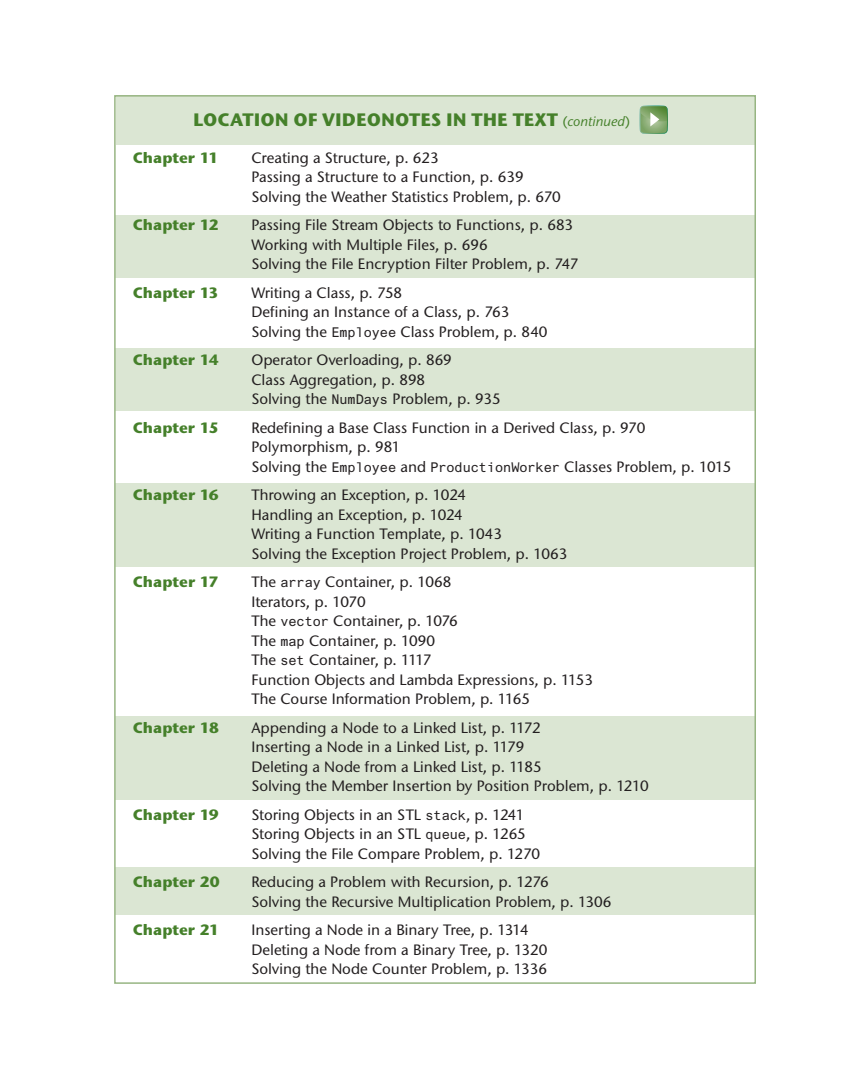
<style>
.page{position:relative;width:864px;height:1080px;background:#fff}
.page>*{position:absolute;margin:0;border:0;box-sizing:border-box;transform-origin:0 0}
.t1{font:700 18px "Stone Sans ITC Std";color:#45802a}
.t2{font:500 15px/19.5px "Stone Sans ITC Std";color:#231f20}
.t3{font:700 15px "Stone Sans ITC Std";color:#45802a}
.s1{font-weight:500;font-size:13.5px}
.s2{font-weight:500;font-style:italic;font-size:13.5px}
.s3{font-family:"Arial Mono MT Pro";font-weight:400;font-size:13.5px}
</style>
<div class="page">
<div style="left:115px;top:867px;width:640px;height:48px;background:#dbe6d3"></div>
<div style="left:115px;top:716px;width:640px;height:83px;background:#dbe6d3"></div>
<div style="left:115px;top:483px;width:640px;height:84px;background:#dbe6d3"></div>
<div style="left:115px;top:348px;width:640px;height:63px;background:#dbe6d3"></div>
<div style="left:115px;top:215px;width:640px;height:63px;background:#dbe6d3"></div>
<div style="left:116px;top:95px;width:639px;height:49px;background:#dbe6d3"></div>
<svg style="left:640px;top:106px;width:28px;height:28px"></svg>
<p class="t1" style="left:193px;top:108px;width:438px">LOCATION OF VIDEONOTES IN THE TEXT <span class="s1">(</span><span class="s2">continued</span><span class="s1">)</span></p>
<p class="t3" style="left:133px;top:148px;width:87px">Chapter 11</p>
<p class="t2" style="left:251px;top:148px;width:311px">Creating a Structure, p. 623<br>Passing a Structure to a Function, p. 639<br>Solving the Weather Statistics Problem, p. 670</p>
<p class="t3" style="left:133px;top:215px;width:87px">Chapter 12</p>
<p class="t2" style="left:251px;top:215px;width:328px">Passing File Stream Objects to Functions, p. 683<br>Working with Multiple Files, p. 696<br>Solving the File Encryption Filter Problem, p. 747</p>
<p class="t3" style="left:133px;top:283px;width:87px">Chapter 13</p>
<p class="t2" style="left:251px;top:283px;width:298px">Writing a Class, p. 758<br>Defining an Instance of a Class, p. 763<br>Solving the <span class="s3">Employee</span> Class Problem, p. 840</p>
<p class="t3" style="left:133px;top:350px;width:87px">Chapter 14</p>
<p class="t2" style="left:251px;top:350px;width:251px">Operator Overloading, p. 869<br>Class Aggregation, p. 898<br>Solving the <span class="s3">NumDays</span> Problem, p. 935</p>
<p class="t3" style="left:133px;top:418px;width:87px">Chapter 15</p>
<p class="t2" style="left:251px;top:418px;width:481px">Redefining a Base Class Function in a Derived Class, p. 970<br>Polymorphism, p. 981<br>Solving the <span class="s3">Employee</span> and <span class="s3">ProductionWorker</span> Classes Problem, p. 1015</p>
<p class="t3" style="left:133px;top:485px;width:88px">Chapter 16</p>
<p class="t2" style="left:251px;top:485px;width:317px">Throwing an Exception, p. 1024<br>Handling an Exception, p. 1024<br>Writing a Function Template, p. 1043<br>Solving the Exception Project Problem, p. 1063</p>
<p class="t3" style="left:133px;top:572px;width:87px">Chapter 17</p>
<p class="t2" style="left:251px;top:572px;width:343px">The <span class="s3">array</span> Container, p. 1068<br>Iterators, p. 1070<br>The <span class="s3">vector</span> Container, p. 1076<br>The <span class="s3">map</span> Container, p. 1090<br>The <span class="s3">set</span> Container, p. 1117<br>Function Objects and Lambda Expressions, p. 1153<br>The Course Information Problem, p. 1165</p>
<p class="t3" style="left:133px;top:718px;width:88px">Chapter 18</p>
<p class="t2" style="left:251px;top:718px;width:399px">Appending a Node to a Linked List, p. 1172<br>Inserting a Node in a Linked List, p. 1179<br>Deleting a Node from a Linked List, p. 1185<br>Solving the Member Insertion by Position Problem, p. 1210</p>
<p class="t3" style="left:133px;top:805px;width:88px">Chapter 19</p>
<p class="t2" style="left:251px;top:805px;width:290px">Storing Objects in an STL <span class="s3">stack</span>, p. 1241<br>Storing Objects in an STL <span class="s3">queue</span>, p. 1265<br>Solving the File Compare Problem, p. 1270</p>
<p class="t3" style="left:133px;top:872px;width:88px">Chapter 20</p>
<p class="t2" style="left:251px;top:872px;width:361px">Reducing a Problem with Recursion, p. 1276<br>Solving the Recursive Multiplication Problem, p. 1306</p>
<p class="t3" style="left:133px;top:920px;width:88px">Chapter 21</p>
<p class="t2" style="left:251px;top:920px;width:297px">Inserting a Node in a Binary Tree, p. 1314<br>Deleting a Node from a Binary Tree, p. 1320<br>Solving the Node Counter Problem, p. 1336</p>
</div>
